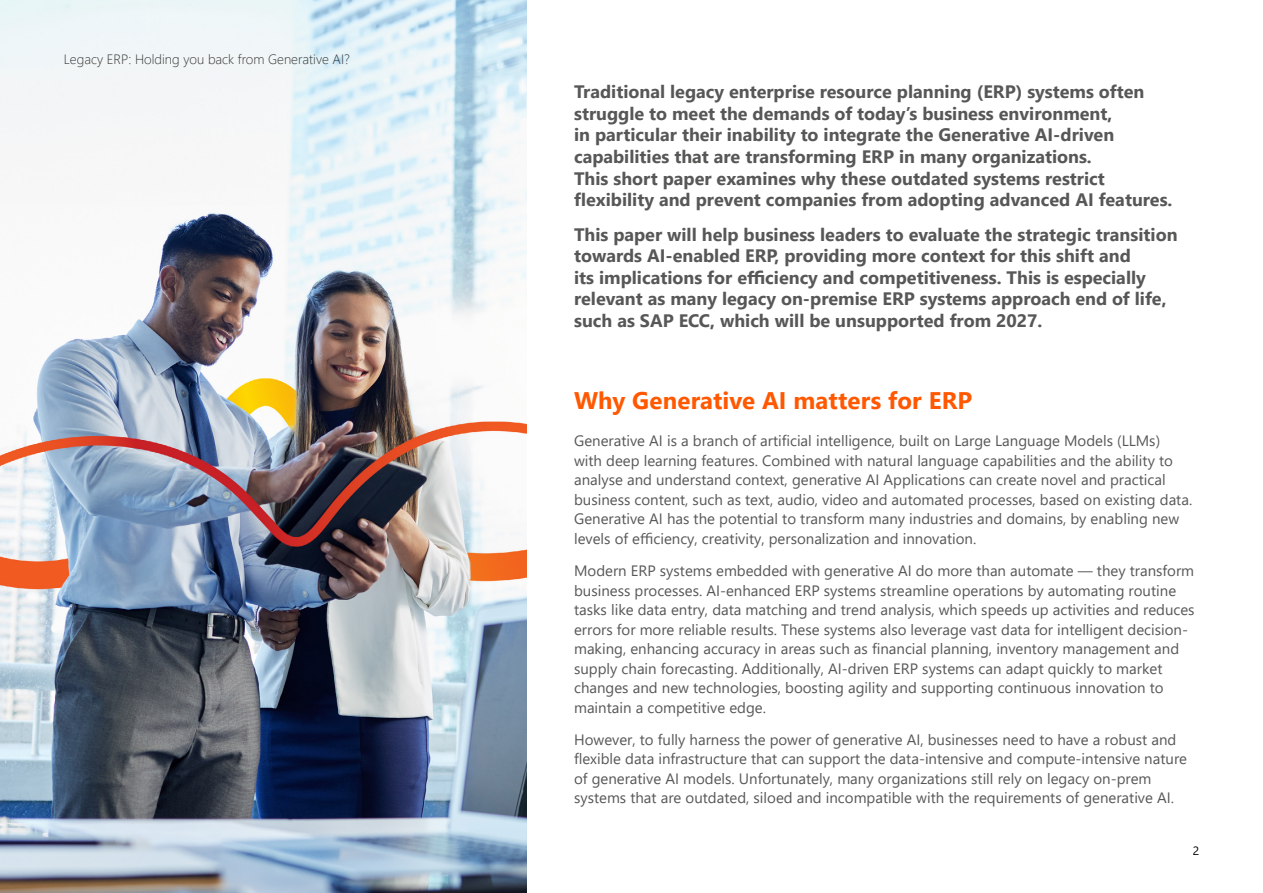
<style>
.page{position:relative;width:1263px;height:893px;background:#fff}
.page>*{position:absolute;margin:0;border:0;box-sizing:border-box;transform-origin:0 0}
.t1{font:700 24px "Segoe UI";letter-spacing:.005em;color:#ff5800}
.t2{font:700 18px/21.6px "Segoe UI";color:#575756}
.t3{font:15px/19.5px "Segoe UI";color:#575756}
.t4{font:300 13.5px "Segoe UI";color:#333}
.t5{font:12px "Segoe UI";color:#000}
</style>
<div class="page">
<img style="left:0;top:0;width:527px;height:893px">
<p class="t4" style="left:64px;top:46px;width:288px">Legacy ERP: Holding you back from Generative AI?</p>
<p class="t2" style="left:574px;top:80px;width:600px">Traditional legacy enterprise resource planning (ERP) systems often struggle to meet the demands of today’s business environment,<br>in particular their inability to integrate the Generative AI-driven capabilities that are transforming ERP in many organizations.<br>This short paper examines why these outdated systems restrict flexibility and prevent companies from adopting advanced AI features.</p>
<p class="t2" style="left:574px;top:222px;width:605px">This paper will help business leaders to evaluate the strategic transition towards AI-enabled ERP, providing more context for this shift and<br>its implications for efficiency and competitiveness. This is especially relevant as many legacy on-premise ERP systems approach end of life, such as SAP ECC, which will be unsupported from 2027.</p>
<h1 class="t1" style="left:574px;top:378px;width:400px">Why Generative AI matters for ERP</h1>
<p class="t3" style="left:574px;top:430px;width:620px">Generative AI is a branch of artificial intelligence, built on Large Language Models (LLMs)<br>with deep learning features. Combined with natural language capabilities and the ability to analyse and understand context, generative AI Applications can create novel and practical business content, such as text, audio, video and automated processes, based on existing data.<br>Generative AI has the potential to transform many industries and domains, by enabling new levels of efficiency, creativity, personalization and innovation.</p>
<p class="t3" style="left:574px;top:560px;width:622px">Modern ERP systems embedded with generative AI do more than automate — they transform business processes. AI-enhanced ERP systems streamline operations by automating routine tasks like data entry, data matching and trend analysis, which speeds up activities and reduces errors for more reliable results. These systems also leverage vast data for intelligent decision&shy;making, enhancing accuracy in areas such as financial planning, inventory management and supply chain forecasting. Additionally, AI-driven ERP systems can adapt quickly to market changes and new technologies, boosting agility and supporting continuous innovation to maintain a competitive edge.</p>
<p class="t3" style="left:574px;top:729px;width:614px">However, to fully harness the power of generative AI, businesses need to have a robust and flexible data infrastructure that can support the data-intensive and compute-intensive nature of generative AI models. Unfortunately, many organizations still rely on legacy on-prem systems that are outdated, siloed and incompatible with the requirements of generative AI.</p>
<p class="t5" style="left:1193px;top:839px;width:8px">2</p>
</div>
